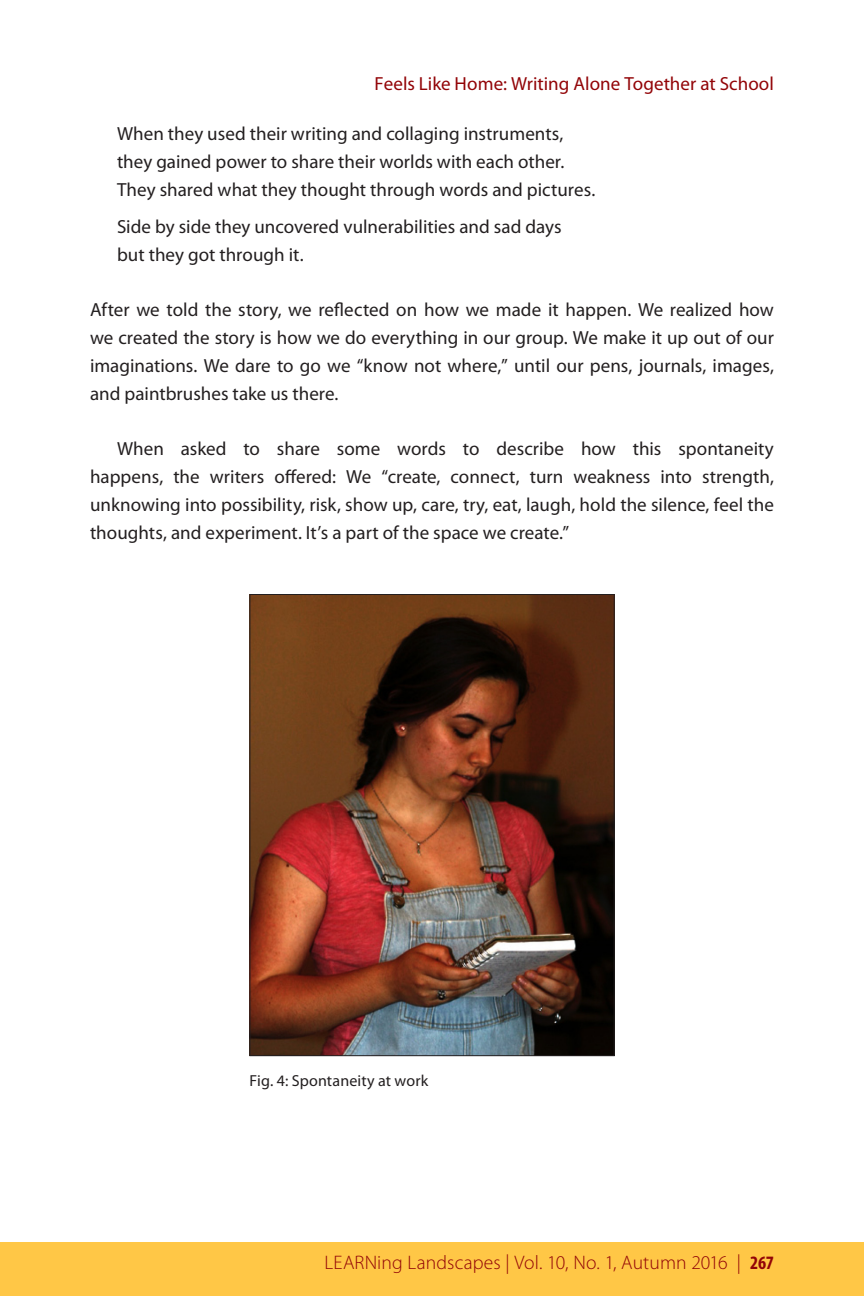
<style>
.page{position:relative;width:864px;height:1296px;background:#fff}
.page>*{position:absolute;margin:0;border:0;box-sizing:border-box;transform-origin:0 0}
.t1{font:300 19.6px "Myriad Pro";letter-spacing:.005em;color:#920407}
.texte_AVEC_indent_ga{font:19px/28px "Myriad Pro";letter-spacing:.005em;color:#231f20;text-align:justify}
.texte_SANS_indent_AV{font:19px/28px "Myriad Pro";color:#231f20;text-align:justify}
.Poeme{font:19px "Myriad Pro";color:#231f20}
.Poeme_1ere_ligne{font:19px "Myriad Pro";color:#231f20}
.t2{font:19px "Myriad Pro";letter-spacing:.005em;color:#920407}
.reference_sous-photo{font:16px "Myriad Pro";letter-spacing:.01em;color:#231f20}
.s1{font-weight:700;font-stretch:condensed;font-size:19px}
</style>
<div class="page">
<div style="left:0;top:1242px;width:864px;height:54px;background:#ffc746"></div>
<img style="left:251px;top:596px;width:362px;height:458px">
<p class="t2" style="left:375px;top:73px;width:401px">Feels Like Home: Writing Alone Together at School</p>
<p class="Poeme_1ere_ligne" style="left:117px;top:124px;width:448px">When they used their writing and collaging instruments,</p>
<p class="Poeme" style="left:117px;top:152px;width:449px">they gained power to share their worlds with each other.</p>
<p class="Poeme" style="left:117px;top:180px;width:480px">They shared what they thought through words and pictures.</p>
<p class="Poeme_1ere_ligne" style="left:117px;top:217px;width:446px">Side by side they uncovered vulnerabilities and sad days</p>
<p class="Poeme" style="left:117px;top:245px;width:188px">but they got through it.</p>
<p class="texte_SANS_indent_AV" style="left:90px;top:296px;width:686px">After we told the story, we reflected on how we made it happen. We realized how we created the story is how we do everything in our group. We make it up out of our imaginations. We dare to go we “know not where,” until our pens, journals, images, and paintbrushes take us there.</p>
<p class="texte_AVEC_indent_ga" style="left:90px;top:435px;width:686px;text-indent:27px">When asked to share some words to describe how this spontaneity happens, the writers offered: We “create, connect, turn weakness into strength, unknowing into possibility, risk, show up, care, try, eat, laugh, hold the silence, feel the thoughts, and experiment. It’s a part of the space we create.”</p>
<p class="reference_sous-photo" style="left:249px;top:1072px;width:180px">Fig. 4: Spontaneity at work</p>
<p class="t1" style="left:325px;top:1252px;width:451px">LEARNing Landscapes | Vol. 10, No. 1, Autumn 2016 | <span class="s1">267</span></p>
</div>
